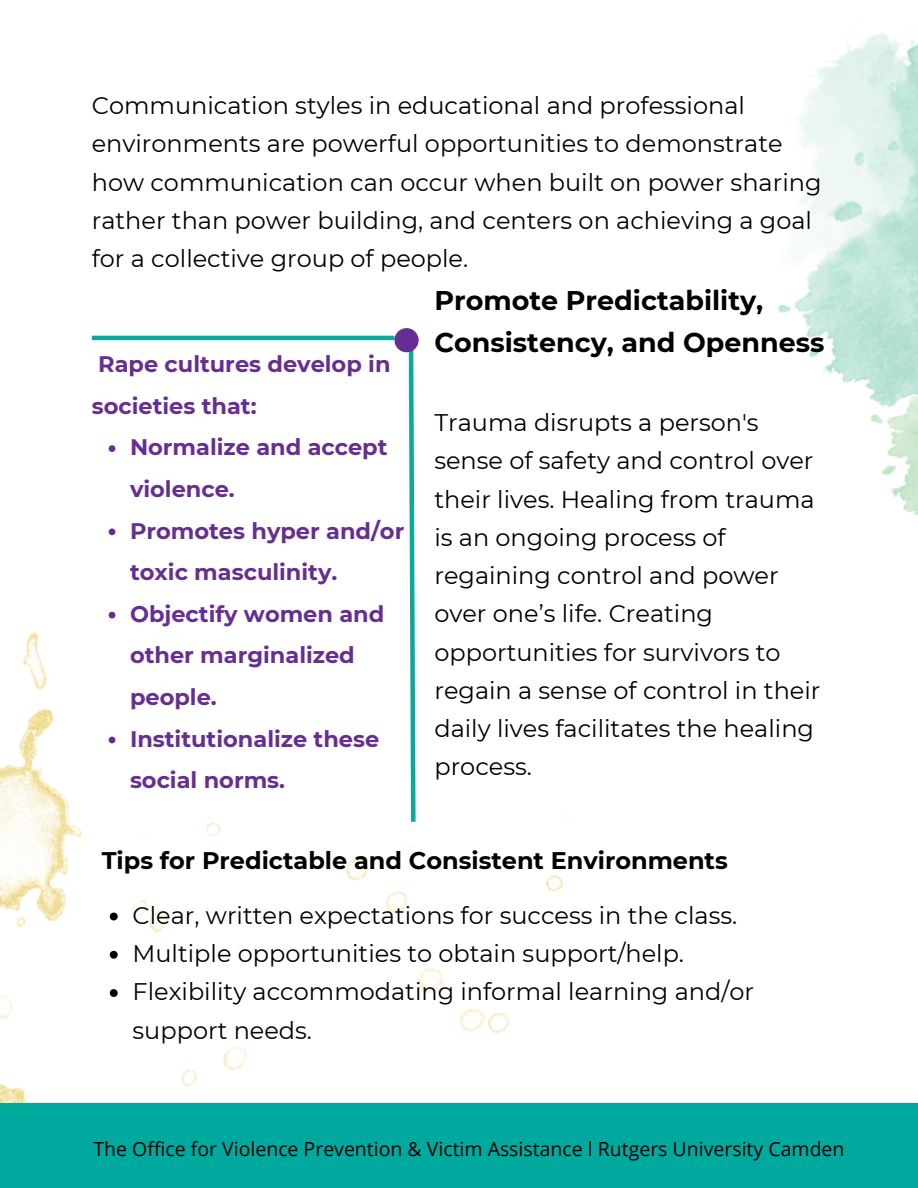
<style>
.page{position:relative;width:918px;height:1188px;background:#fff}
.page>*{position:absolute;margin:0;border:0;box-sizing:border-box;transform-origin:0 0}
.t1{font:700 27px/42.8px "Montserrat";color:#000}
.t2{font:24px/38.2px "Montserrat";color:#000}
.t3{font:700 24px "Montserrat";color:#000}
.t4{font:700 22.5px/41.7px "Montserrat";color:#672e92}
.t5{font:19.5px "Open Sans";color:#000}
</style>
<div class="page">
<img style="left:777px;top:33px;width:141px;height:482px">
<img style="left:0;top:530px;width:569px;height:573px">
<div style="left:0;top:1103px;width:918px;height:85px;background:#00a99d"></div>
<svg style="left:109px;top:445px;width:6px;height:7px"></svg>
<svg style="left:109px;top:528px;width:6px;height:7px"></svg>
<svg style="left:109px;top:612px;width:6px;height:6px"></svg>
<svg style="left:109px;top:737px;width:6px;height:6px"></svg>
<svg style="left:407px;top:347px;width:11px;height:479px"></svg>
<hr style="left:92px;top:336px;width:302px;height:4px;background:#0aa99d">
<div style="left:394px;top:328px;width:25px;height:24px;background:#672e92;border-radius:50%"></div>
<svg style="left:110px;top:913px;width:8px;height:7px"></svg>
<svg style="left:110px;top:951px;width:8px;height:8px"></svg>
<svg style="left:110px;top:989px;width:8px;height:8px"></svg>
<p class="t2" style="left:92px;top:86px;width:731px">Communication styles in educational and professional environments are powerful opportunities to demonstrate how communication can occur when built on power sharing rather than power building, and centers on achieving a goal for a collective group of people.</p>
<p class="t1" style="left:434px;top:279px;width:392px">Promote Predictability,<br>Consistency, and Openness</p>
<p class="t4" style="left:92px;top:343px;width:300px">Rape cultures develop in societies that:</p>
<p class="t2" style="left:434px;top:403px;width:388px">Trauma disrupts a person's sense of safety and control over their lives. Healing from trauma is an ongoing process of regaining control and power over one’s life. Creating opportunities for survivors to regain a sense of control in their daily lives facilitates the healing process.</p>
<p class="t4" style="left:130px;top:426px;width:276px">Normalize and accept violence.<br>Promotes hyper and/or toxic masculinity.<br>Objectify women and other marginalized people.<br>Institutionalize these social norms.</p>
<p class="t3" style="left:102px;top:846px;width:627px">Tips for Predictable and Consistent Environments</p>
<p class="t2" style="left:133px;top:896px;width:623px">Clear, written expectations for success in the class.<br>Multiple opportunities to obtain support/help.<br>Flexibility accommodating informal learning and/or support needs.</p>
<p class="t5" style="left:93px;top:1135px;width:753px">The Office for Violence Prevention &amp; Victim Assistance l Rutgers University Camden</p>
</div>
